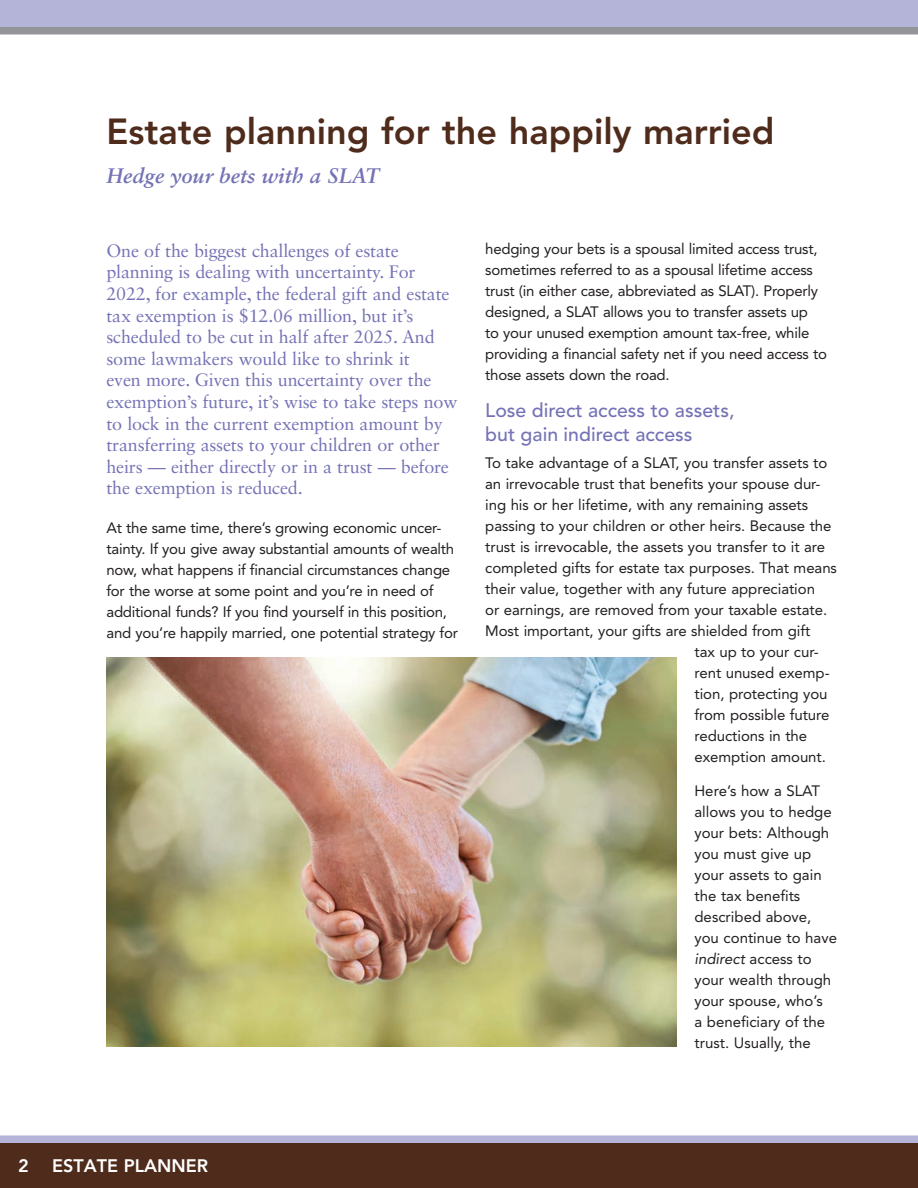
<style>
.page{position:relative;width:918px;height:1188px;background:#fff}
.page>*{position:absolute;margin:0;border:0;box-sizing:border-box;transform-origin:0 0}
.t1{font:800 36px "Avenir LT Std";color:#4f2b1c}
.t2{font:italic 700 21px "Sabon LT Std";color:#7472b5}
.t3{font:500 19.5px/23.4px "Avenir LT Std";color:#7472b5}
.t4{font:18px/21.6px "Sabon LT Std";letter-spacing:-.01em;color:#7472b5}
.t5{font:800 18px "Avenir LT Std";color:#fff}
.t6{font:15px/21px "Avenir LT Std";letter-spacing:-.005em;color:#231f20}
.s1{font-style:italic}
</style>
<div class="page">
<div style="left:0;top:0;width:918px;height:27px;background:#b4b3d8"></div>
<div style="left:0;top:27px;width:918px;height:7px;background:#939598"></div>
<div style="left:0;top:1136px;width:918px;height:7px;background:#b4b3d8"></div>
<div style="left:0;top:1143px;width:918px;height:45px;background:#4f2b1c"></div>
<img style="left:106px;top:657px;width:570px;height:390px">
<h1 class="t1" style="left:106px;top:110px;width:670px">Estate planning for the happily married</h1>
<h2 class="t2" style="left:106px;top:163px;width:274px">Hedge your bets with a SLAT</h2>
<p class="t4" style="left:106px;top:240px;width:352px">One of the biggest challenges of estate planning is dealing with uncertainty. For 2022, for example, the federal gift and estate tax exemption is $12.06 million, but it’s scheduled to be cut in half after 2025. And some lawmakers would like to shrink it<br>even more. Given this uncertainty over the exemption’s future, it’s wise to take steps now to lock in the current exemption amount by transferring assets to your children or other heirs — either directly or in a trust — before the exemption is reduced.</p>
<p class="t6" style="left:106px;top:518px;width:353px">At the same time, there’s growing economic uncer&shy;tainty. If you give away substantial amounts of wealth now, what happens if financial circumstances change for the worse at some point and you’re in need of additional funds? If you find yourself in this position, and you’re happily married, one potential strategy for</p>
<p class="t6" style="left:485px;top:239px;width:343px">hedging your bets is a spousal limited access trust, sometimes referred to as a spousal lifetime access trust (in either case, abbreviated as SLAT). Properly designed, a SLAT allows you to transfer assets up<br>to your unused exemption amount tax-free, while providing a financial safety net if you need access to those assets down the road.</p>
<h3 class="t3" style="left:485px;top:399px;width:251px">Lose direct access to assets, but gain indirect access</h3>
<p class="t6" style="left:485px;top:452px;width:344px">To take advantage of a SLAT, you transfer assets to</p>
<p class="t6" style="left:485px;top:473px;width:337px">an irrevocable trust that benefits your spouse dur-</p>
<p class="t6" style="left:485px;top:494px;width:325px">ing his or her lifetime, with any remaining assets</p>
<p class="t6" style="left:485px;top:515px;width:348px">passing to your children or other heirs. Because the</p>
<p class="t6" style="left:485px;top:536px;width:341px">trust is irrevocable, the assets you transfer to it are</p>
<p class="t6" style="left:485px;top:557px;width:353px">completed gifts for estate tax purposes. That means</p>
<p class="t6" style="left:485px;top:578px;width:331px">their value, together with any future appreciation</p>
<p class="t6" style="left:485px;top:599px;width:343px">or earnings, are removed from your taxable estate.</p>
<p class="t6" style="left:485px;top:620px;width:327px">Most important, your gifts are shielded from gift</p>
<p class="t6" style="left:694px;top:641px;width:126px">tax up to your cur-</p>
<p class="t6" style="left:694px;top:662px;width:137px">rent unused exemp-</p>
<p class="t6" style="left:694px;top:683px;width:135px">tion, protecting you</p>
<p class="t6" style="left:694px;top:704px;width:137px">from possible future</p>
<p class="t6" style="left:694px;top:725px;width:114px">reductions in the</p>
<p class="t6" style="left:694px;top:746px;width:133px">exemption amount.</p>
<p class="t6" style="left:694px;top:781px;width:144px">Here’s how a SLAT allows you to hedge your bets: Although you must give up your assets to gain the tax benefits described above, you continue to have <span class="s1">indirect</span> access to your wealth through your spouse, who’s<br>a beneficiary of the trust. Usually, the</p>
<p class="t5" style="left:18px;top:1155px;width:12px">2</p>
<p class="t5" style="left:52px;top:1155px;width:158px">ESTATE PLANNER</p>
</div>
